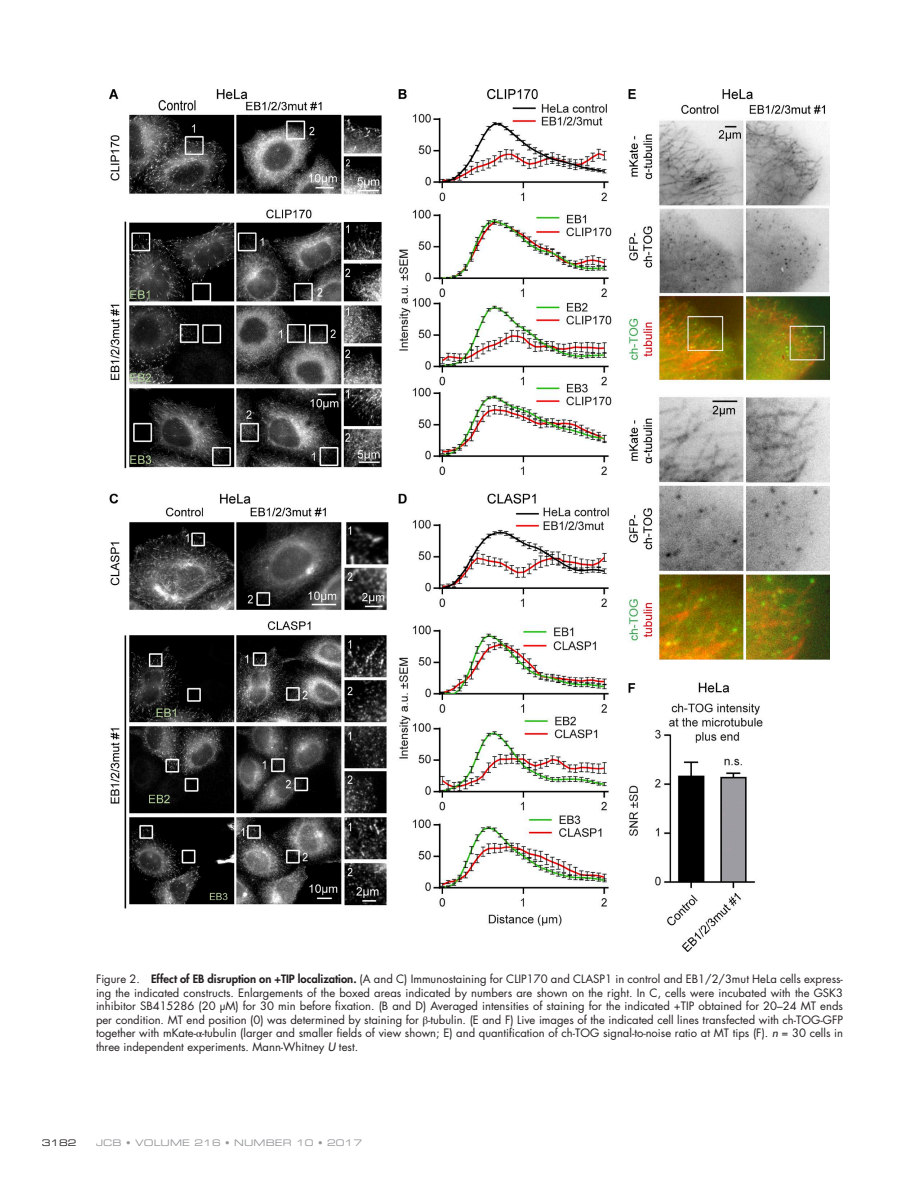
<style>
.page{position:relative;width:918px;height:1188px;background:#fff}
.page>*{position:absolute;margin:0;border:0;box-sizing:border-box;transform-origin:0 0}
.t1{font:11.25px/13.5px "Futura Std";color:#231f20;text-align:justify}
.t2{font:9px "Eurostile LT Std Ex 2";letter-spacing:.01em;color:#949698}
.t3{font:9px "Eurostile LT Std Ex 2";color:#231f20}
.s1{font-weight:800}
.s2{font-family:"STIX General"}
.s3{font-weight:500;font-style:italic}
</style>
<div class="page">
<img style="left:110px;top:90px;width:720px;height:862px">
<p class="t1" style="left:96px;top:972px;width:749px">Figure 2. <span class="s1">Effect of EB disruption on +TIP localization.</span> (A and C) Immunostaining for CLIP170 and CLASP1 in control and EB1/2/3mut HeLa cells express&shy;ing the indicated constructs. Enlargements of the boxed areas indicated by numbers are shown on the right. In C, cells were incubated with the GSK3 inhibitor SB415286 (20 µM) for 30 min before fixation. (B and D) Averaged intensities of staining for the indicated +TIP obtained for 20–24 MT ends per condition. MT end position (0) was determined by staining for <span class="s2">β</span>-tubulin. (E and F) Live images of the indicated cell lines transfected with ch-TOG-GFP together with mKate-<span class="s2">α</span>-tubulin (larger and smaller fields of view shown; E) and quantification of ch-TOG signal-to-noise ratio at MT tips (F). <span class="s3">n</span> = 30 cells in three independent experiments. Mann-Whitney <span class="s3">U</span> test.</p>
<p class="t3" style="left:42px;top:1136px;width:36px">3182</p>
<p class="t2" style="left:96px;top:1136px;width:268px">JCB • VOLUME 216 • NUMBER 10 • 2017</p>
</div>
